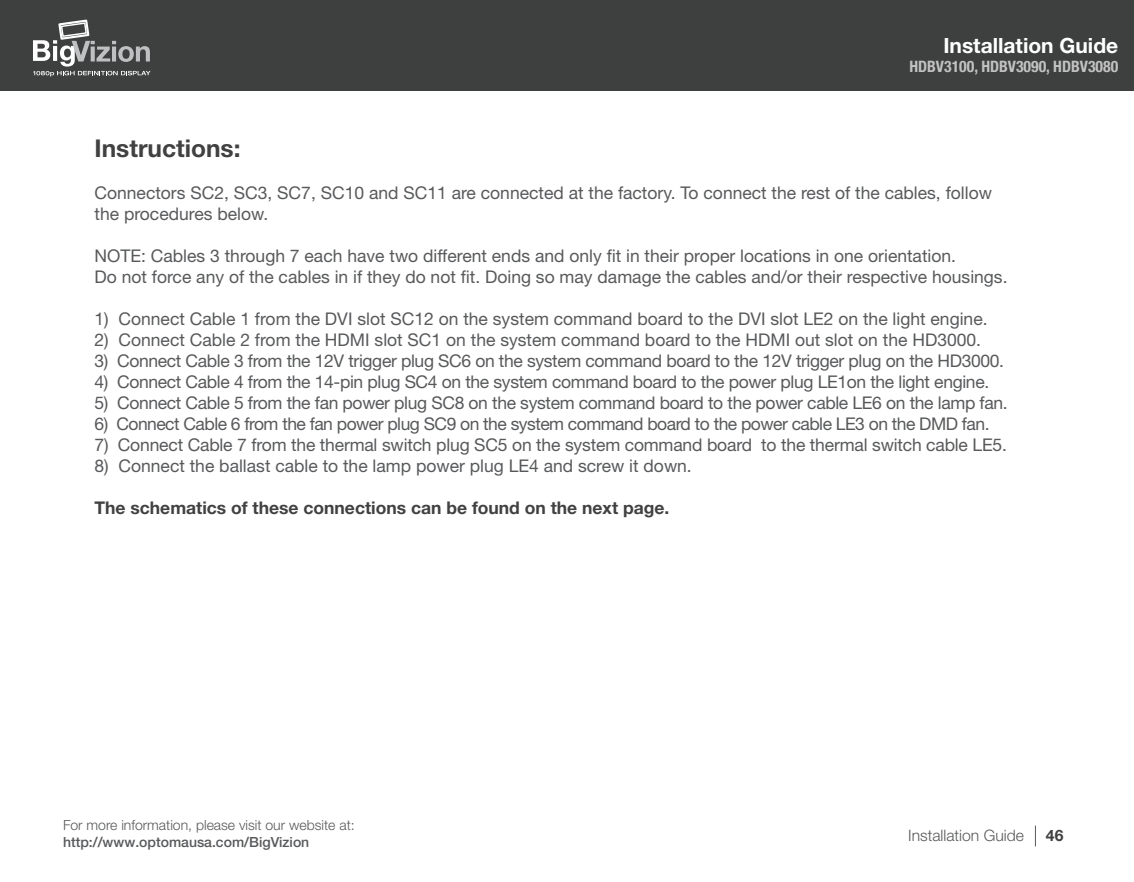
<style>
.page{position:relative;width:1134px;height:882px;background:#fff}
.page>*{position:absolute;margin:0;border:0;box-sizing:border-box;transform-origin:0 0}
.t1{font:700 24.5px "Helvetica Neue";color:#414142}
.t2{font:700 21px "Helvetica Neue";color:#fff}
.t3{font:17.5px/21px "Helvetica Neue";color:#58595b}
.t4{font:17.5px "Helvetica Neue";letter-spacing:-.02em;color:#58595b}
.t5{font:17.5px "Helvetica Neue";letter-spacing:-.03em;color:#58595b}
.t6{font:700 17.5px "Helvetica Neue";color:#414142}
.t7{font:700 condensed 15.75px "Helvetica Neue";color:#c2c2c2}
.t8{font:300 15.75px "Helvetica Neue";color:#58595b}
.t9{font:700 15.75px "Helvetica Neue";color:#414142}
.t10{font:300 14px "Helvetica Neue";color:#58595b}
.t11{font:500 14px "Helvetica Neue";color:#58595b}
</style>
<div class="page">
<svg style="left:1035px;top:826px;width:1px;height:20px"></svg>
<div style="left:0;top:0;width:1134px;height:91px;background:#3e3f3f"></div>
<svg style="left:33px;top:19px;width:117px;height:57px"></svg>
<p class="t2" style="left:943px;top:33px;width:176px">Installation Guide</p>
<p class="t7" style="left:909px;top:57px;width:210px">HDBV3100, HDBV3090, HDBV3080</p>
<h1 class="t1" style="left:94px;top:133px;width:148px">Instructions:</h1>
<p class="t3" style="left:94px;top:182px;width:899px">Connectors SC2, SC3, SC7, SC10 and SC11 are connected at the factory. To connect the rest of the cables, follow the procedures below.</p>
<p class="t3" style="left:94px;top:245px;width:915px">NOTE: Cables 3 through 7 each have two different ends and only fit in their proper locations in one orientation.<br>Do not force any of the cables in if they do not fit. Doing so may damage the cables and/or their respective housings.</p>
<p class="t3" style="left:94px;top:308px;width:895px">1) Connect Cable 1 from the DVI slot SC12 on the system command board to the DVI slot LE2 on the light engine.</p>
<p class="t3" style="left:94px;top:329px;width:888px">2) Connect Cable 2 from the HDMI slot SC1 on the system command board to the HDMI out slot on the HD3000.</p>
<p class="t4" style="left:94px;top:350px;width:911px">3) Connect Cable 3 from the 12V trigger plug SC6 on the system command board to the 12V trigger plug on the HD3000.</p>
<p class="t4" style="left:94px;top:371px;width:896px">4) Connect Cable 4 from the 14-pin plug SC4 on the system command board to the power plug LE1on the light engine.</p>
<p class="t4" style="left:94px;top:392px;width:915px">5) Connect Cable 5 from the fan power plug SC8 on the system command board to the power cable LE6 on the lamp fan.</p>
<p class="t5" style="left:94px;top:413px;width:897px">6) Connect Cable 6 from the fan power plug SC9 on the system command board to the power cable LE3 on the DMD fan.</p>
<p class="t3" style="left:94px;top:434px;width:914px">7) Connect Cable 7 from the thermal switch plug SC5 on the system command board to the thermal switch cable LE5.</p>
<p class="t3" style="left:94px;top:455px;width:599px">8) Connect the ballast cable to the lamp power plug LE4 and screw it down.</p>
<p class="t6" style="left:94px;top:497px;width:576px">The schematics of these connections can be found on the next page.</p>
<p class="t10" style="left:63px;top:817px;width:293px">For more information, please visit our website at:</p>
<p class="t11" style="left:63px;top:834px;width:248px">http://www.optomausa.com/BigVizion</p>
<p class="t8" style="left:908px;top:826px;width:117px">Installation Guide</p>
<p class="t9" style="left:1046px;top:825px;width:10px">46</p>
</div>
